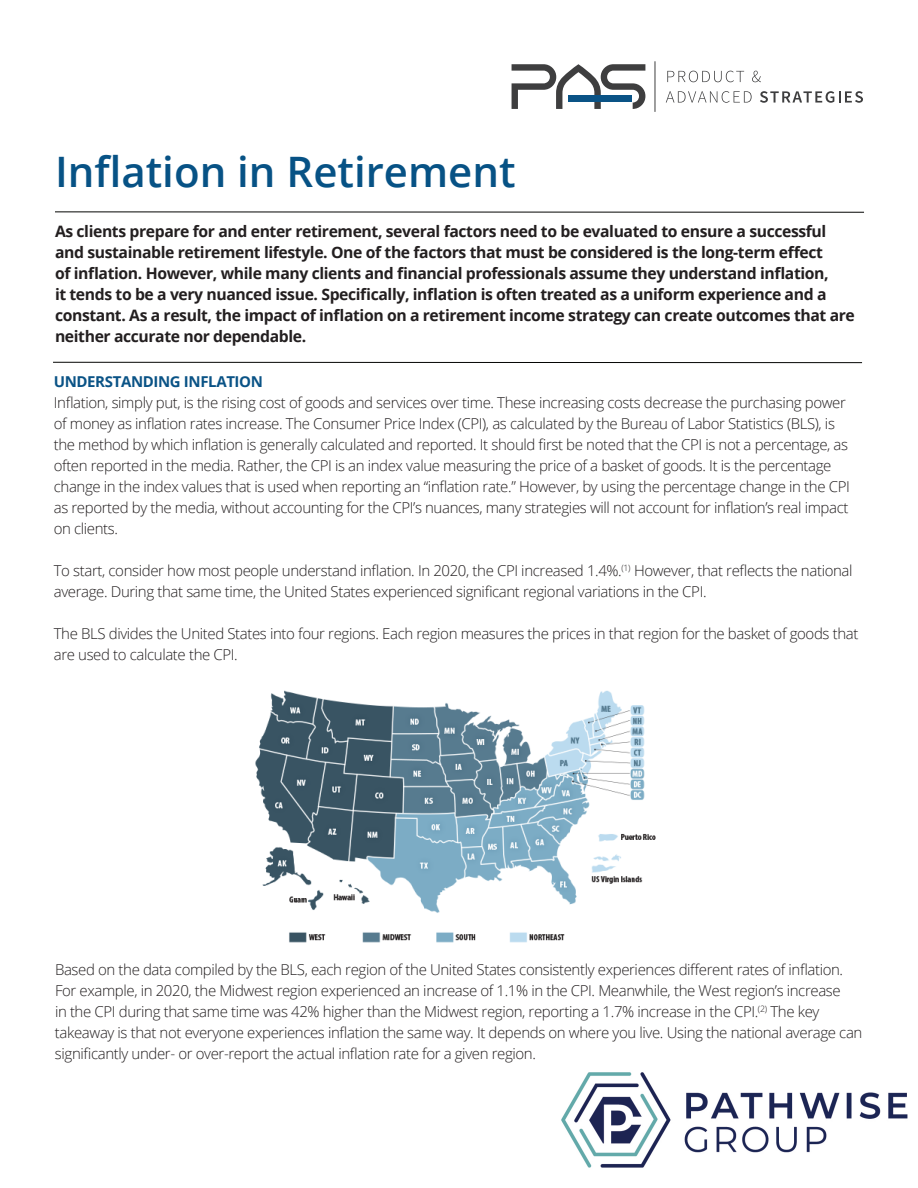
<style>
.page{position:relative;width:918px;height:1188px;background:#fff}
.page>*{position:absolute;margin:0;border:0;box-sizing:border-box;transform-origin:0 0}
.t1{font:600 42px "Open Sans";color:#075285}
.t2{font:700 15.75px/21px "Open Sans";letter-spacing:-.025em;color:#231f20}
.t3{font:300 15px/21px "Open Sans";letter-spacing:-.025em;color:#231f20}
.t4{font:700 15px "Open Sans";letter-spacing:-.025em;color:#0a5386}
</style>
<div class="page">
<svg style="left:667px;top:71px;width:77px;height:11px"></svg>
<svg style="left:752px;top:71px;width:9px;height:11px"></svg>
<svg style="left:666px;top:91px;width:86px;height:12px"></svg>
<svg style="left:760px;top:91px;width:103px;height:12px"></svg>
<svg style="left:512px;top:64px;width:133px;height:45px"></svg>
<div style="left:568px;top:96px;width:64px;height:6px;background:#0a5386"></div>
<hr style="left:655px;top:61px;width:1px;height:51px;background:#3e3e3f">
<hr style="left:55px;top:212px;width:809px;height:1px;background:#040503">
<hr style="left:53px;top:362px;width:809px;height:1px;background:#040503">
<img style="left:255px;top:690px;width:401px;height:253px">
<img style="left:561px;top:1072px;width:347px;height:96px">
<p class="t1" style="left:55px;top:143px;width:462px">Inflation in Retirement</p>
<p class="t2" style="left:55px;top:221px;width:801px">As clients prepare for and enter retirement, several factors need to be evaluated to ensure a successful and sustainable retirement lifestyle. One of the factors that must be considered is the long-term effect<br>of inflation. However, while many clients and financial professionals assume they understand inflation,<br>it tends to be a very nuanced issue. Specifically, inflation is often treated as a uniform experience and a constant. As a result, the impact of inflation on a retirement income strategy can create outcomes that are neither accurate nor dependable.</p>
<p class="t4" style="left:54px;top:371px;width:211px">UNDERSTANDING INFLATION</p>
<p class="t3" style="left:54px;top:392px;width:798px">Inflation, simply put, is the rising cost of goods and services over time. These increasing costs decrease the purchasing power of money as inflation rates increase. The Consumer Price Index (CPI), as calculated by the Bureau of Labor Statistics (BLS), is the method by which inflation is generally calculated and reported. It should first be noted that the CPI is not a percentage, as often reported in the media. Rather, the CPI is an index value measuring the price of a basket of goods. It is the percentage change in the index values that is used when reporting an “inflation rate.” However, by using the percentage change in the CPI as reported by the media, without accounting for the CPI’s nuances, many strategies will not account for inflation’s real impact on clients.</p>
<p class="t3" style="left:54px;top:560px;width:800px">To start, consider how most people understand inflation. In 2020, the CPI increased 1.4%.<sup>(1)</sup> However, that reflects the national average. During that same time, the United States experienced significant regional variations in the CPI.</p>
<p class="t3" style="left:54px;top:623px;width:806px">The BLS divides the United States into four regions. Each region measures the prices in that region for the basket of goods that are used to calculate the CPI.</p>
<p class="t3" style="left:55px;top:959px;width:809px">Based on the data compiled by the BLS, each region of the United States consistently experiences different rates of inflation.<br>For example, in 2020, the Midwest region experienced an increase of 1.1% in the CPI. Meanwhile, the West region’s increase<br>in the CPI during that same time was 42% higher than the Midwest region, reporting a 1.7% increase in the CPI.<sup>(2)</sup> The key takeaway is that not everyone experiences inflation the same way. It depends on where you live. Using the national average can significantly under- or over-report the actual inflation rate for a given region.</p>
</div>
